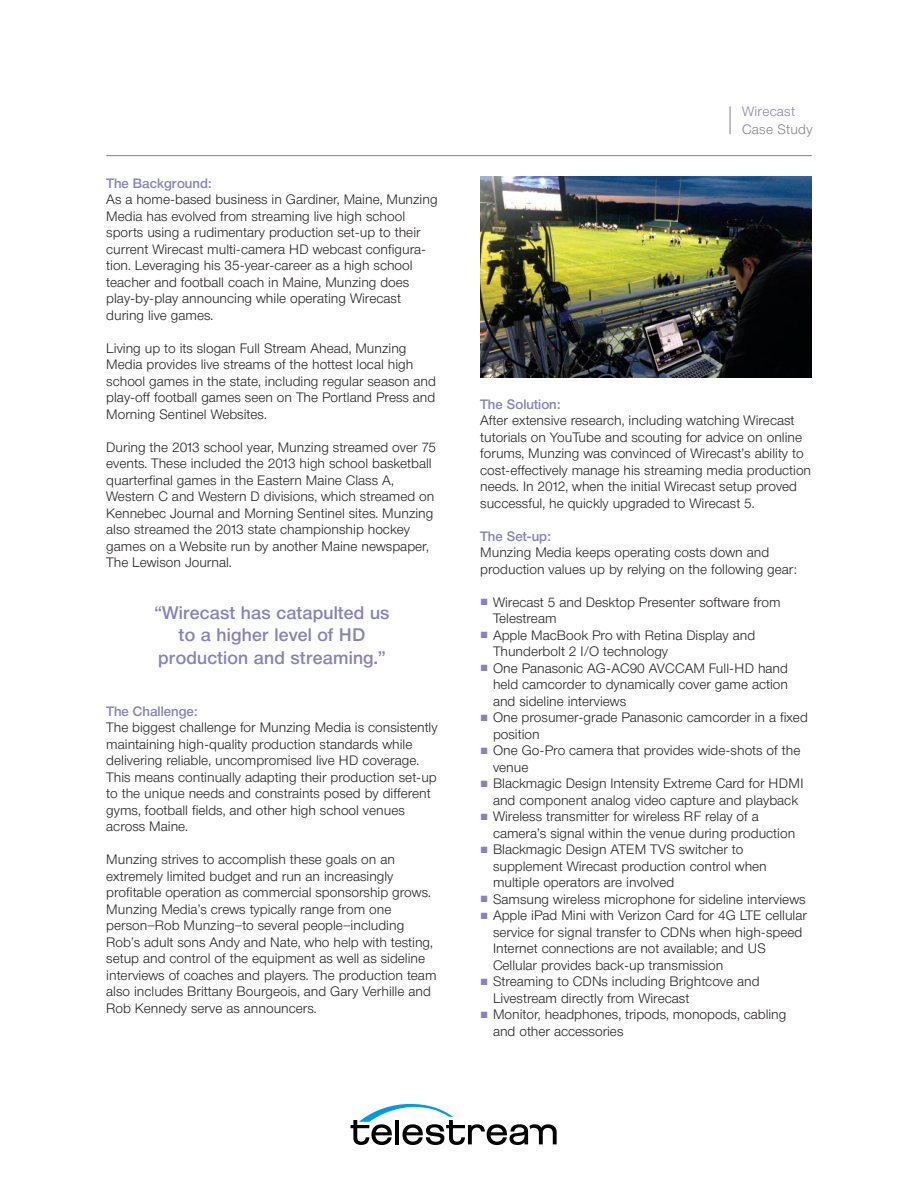
<style>
.page{position:relative;width:918px;height:1188px;background:#fff}
.page>*{position:absolute;margin:0;border:0;box-sizing:border-box;transform-origin:0 0}
.t1{font:500 18px/22.5px "Neue Helvetica BQ";letter-spacing:.01em;color:#8781bc;text-align:center}
.t2{font:300 13.5px/16.5px "Neue Helvetica BQ";color:#231f20}
.t3{font:500 13.5px "Neue Helvetica BQ";color:#8781bc}
.t4{font:300 13.5px "Neue Helvetica BQ";letter-spacing:.02em;color:#808285}
.t5{font:300 13.5px "Neue Helvetica BQ";letter-spacing:.02em;color:#8781bc}
.s1{font-family:"Arial";font-weight:400;color:#8781bc}
</style>
<div class="page">
<svg style="left:351px;top:1104px;width:206px;height:41px"></svg>
<img style="left:480px;top:177px;width:332px;height:201px">
<hr style="left:106px;top:155px;width:706px;height:1px;background:#808285">
<svg style="left:730px;top:106px;width:1px;height:28px"></svg>
<p class="t3" style="left:106px;top:178px;width:107px">The Background:</p>
<p class="t2" style="left:106px;top:192px;width:333px">As a home-based business in Gardiner, Maine, Munzing Media has evolved from streaming live high school sports using a rudimentary production set-up to their current Wirecast multi-camera HD webcast configura&shy;tion. Leveraging his 35-year-career as a high school teacher and football coach in Maine, Munzing does play-by-play announcing while operating Wirecast during live games.</p>
<p class="t2" style="left:106px;top:341px;width:331px">Living up to its slogan Full Stream Ahead, Munzing Media provides live streams of the hottest local high school games in the state, including regular season and play-off football games seen on The Portland Press and Morning Sentinel Websites.</p>
<p class="t2" style="left:106px;top:440px;width:331px">During the 2013 school year, Munzing streamed over 75 events. These included the 2013 high school basketball quarterfinal games in the Eastern Maine Class A, Western C and Western D divisions, which streamed on Kennebec Journal and Morning Sentinel sites. Munzing also streamed the 2013 state championship hockey games on a Website run by another Maine newspaper, The Lewison Journal.</p>
<h1 class="t1" style="left:154px;top:603px;width:237px">“Wirecast has catapulted us to a higher level of HD production and streaming.”</h1>
<p class="t3" style="left:106px;top:706px;width:93px">The Challenge:</p>
<p class="t2" style="left:106px;top:720px;width:333px">The biggest challenge for Munzing Media is consistently maintaining high-quality production standards while delivering reliable, uncompromised live HD coverage.<br>This means continually adapting their production set-up to the unique needs and constraints posed by different gyms, football fields, and other high school venues across Maine.</p>
<p class="t2" style="left:106px;top:852px;width:332px">Munzing strives to accomplish these goals on an extremely limited budget and run an increasingly profitable operation as commercial sponsorship grows.<br>Munzing Media’s crews typically range from one person—Rob Munzing—to several people—including Rob’s adult sons Andy and Nate, who help with testing, setup and control of the equipment as well as sideline interviews of coaches and players. The production team also includes Brittany Bourgeois, and Gary Verhille and Rob Kennedy serve as announcers.</p>
<p class="t5" style="left:742px;top:106px;width:54px">Wirecast</p>
<p class="t4" style="left:742px;top:124px;width:72px">Case Study</p>
<p class="t3" style="left:480px;top:399px;width:82px">The Solution:</p>
<p class="t2" style="left:480px;top:414px;width:332px">After extensive research, including watching Wirecast tutorials on YouTube and scouting for advice on online forums, Munzing was convinced of Wirecast’s ability to cost-effectively manage his streaming media production needs. In 2012, when the initial Wirecast setup proved successful, he quickly upgraded to Wirecast 5.</p>
<p class="t3" style="left:480px;top:531px;width:72px">The Set-up:</p>
<p class="t2" style="left:480px;top:546px;width:318px">Munzing Media keeps operating costs down and production values up by relying on the following gear:</p>
<p class="t2" style="left:493px;top:595px;width:289px;text-indent:-13px"><span class="s1">■</span> Wirecast 5 and Desktop Presenter software from<br>Telestream</p>
<p class="t2" style="left:493px;top:628px;width:264px;text-indent:-13px"><span class="s1">■</span> Apple MacBook Pro with Retina Display and<br>Thunderbolt 2 I/O technology</p>
<p class="t2" style="left:493px;top:661px;width:297px;text-align:justify;text-indent:-13px"><span class="s1">■</span> One Panasonic AG-AC90 AVCCAM Full-HD hand held camcorder to dynamically cover game action and sideline interviews</p>
<p class="t2" style="left:493px;top:711px;width:316px;text-indent:-13px"><span class="s1">■</span> One prosumer-grade Panasonic camcorder in a fixed position</p>
<p class="t2" style="left:493px;top:744px;width:309px;text-indent:-13px"><span class="s1">■</span> One Go-Pro camera that provides wide-shots of the venue</p>
<p class="t2" style="left:480px;top:777px;width:325px;text-align:center"><span class="s1">■</span> Blackmagic Design Intensity Extreme Card for HDMI and component analog video capture and playback</p>
<p class="t2" style="left:493px;top:810px;width:304px;text-indent:-13px"><span class="s1">■</span> Wireless transmitter for wireless RF relay of a camera’s signal within the venue during production</p>
<p class="t2" style="left:493px;top:843px;width:275px;text-indent:-13px"><span class="s1">■</span> Blackmagic Design ATEM TVS switcher to supplement Wirecast production control when multiple operators are involved</p>
<p class="t2" style="left:480px;top:892px;width:327px"><span class="s1">■</span> Samsung wireless microphone for sideline interviews</p>
<p class="t2" style="left:493px;top:909px;width:315px;text-indent:-13px"><span class="s1">■</span> Apple iPad Mini with Verizon Card for 4G LTE cellular service for signal transfer to CDNs when high-speed Internet connections are not available; and US Cellular provides back-up transmission</p>
<p class="t2" style="left:493px;top:975px;width:268px;text-indent:-13px"><span class="s1">■</span> Streaming to CDNs including Brightcove and<br>Livestream directly from Wirecast</p>
<p class="t2" style="left:493px;top:1008px;width:295px;text-indent:-13px"><span class="s1">■</span> Monitor, headphones, tripods, monopods, cabling and other accessories</p>
</div>
